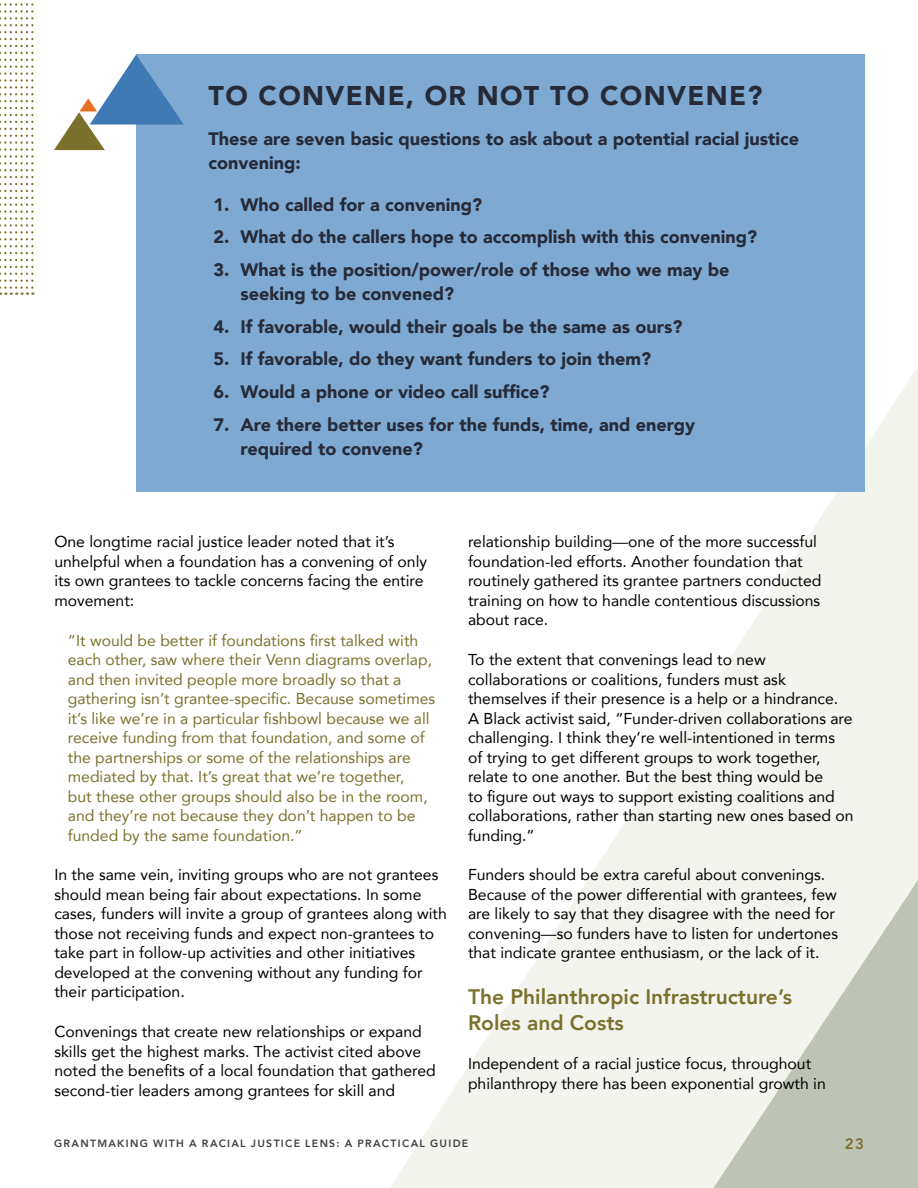
<style>
.page{position:relative;width:918px;height:1188px;background:#fff}
.page>*{position:absolute;margin:0;border:0;box-sizing:border-box;transform-origin:0 0}
.t1{font:900 27px "Avenir";letter-spacing:.05em;color:#272a37}
.t2{font:800 21px/25.5px "Avenir";color:#7a712d}
.t3{font:900 18px/24px "Avenir";color:#272a37}
.t4{font:15.75px/19.5px "Avenir";color:#000}
.t5{font:15.75px/19.5px "Avenir";color:#7a712d}
.t6{font:800 15px "Avenir";color:#7a712d}
.t7{font:800 10.5px "Avenir";letter-spacing:.125em;color:#404042}
</style>
<div class="page">
<svg style="left:378px;top:366px;width:540px;height:822px"></svg>
<svg style="left:701px;top:858px;width:217px;height:330px;background:#dbded4"></svg>
<svg style="left:0;top:3px;width:34px;height:292px"></svg>
<div style="left:136px;top:54px;width:729px;height:437px;background:#7ea9d3"></div>
<svg style="left:54px;top:55px;width:130px;height:95px"></svg>
<h1 class="t1" style="left:209px;top:72px;width:555px">TO CONVENE, OR NOT TO CONVENE?</h1>
<p class="t3" style="left:209px;top:127px;width:592px">These are seven basic questions to ask about a potential racial justice convening:</p>
<p class="t3" style="left:213px;top:192px;width:270px">1. Who called for a convening?</p>
<p class="t3" style="left:213px;top:225px;width:545px">2. What do the callers hope to accomplish with this convening?</p>
<p class="t3" style="left:240px;top:257px;width:491px;text-indent:-27px">3. What is the position/power/role of those who we may be seeking to be convened?</p>
<p class="t3" style="left:213px;top:314px;width:470px">4. If favorable, would their goals be the same as ours?</p>
<p class="t3" style="left:213px;top:347px;width:439px">5. If favorable, do they want funders to join them?</p>
<p class="t3" style="left:213px;top:379px;width:337px">6. Would a phone or video call suffice?</p>
<p class="t3" style="left:240px;top:412px;width:456px;text-indent:-27px">7. Are there better uses for the funds, time, and energy required to convene?</p>
<p class="t4" style="left:54px;top:532px;width:374px">One longtime racial justice leader noted that it’s unhelpful when a foundation has a convening of only its own grantees to tackle concerns facing the entire movement:</p>
<p class="t5" style="left:68px;top:630px;width:369px">“It would be better if foundations first talked with each other, saw where their Venn diagrams overlap, and then invited people more broadly so that a gathering isn’t grantee-specific. Because sometimes it’s like we’re in a particular fishbowl because we all receive funding from that foundation, and some of the partnerships or some of the relationships are mediated by that. It’s great that we’re together,<br>but these other groups should also be in the room, and they’re not because they don’t happen to be funded by the same foundation.”</p>
<p class="t4" style="left:54px;top:865px;width:394px">In the same vein, inviting groups who are not grantees should mean being fair about expectations. In some cases, funders will invite a group of grantees along with those not receiving funds and expect non-grantees to take part in follow-up activities and other initiatives developed at the convening without any funding for their participation.</p>
<p class="t4" style="left:54px;top:1022px;width:383px">Convenings that create new relationships or expand skills get the highest marks. The activist cited above noted the benefits of a local foundation that gathered second-tier leaders among grantees for skill and</p>
<p class="t4" style="left:468px;top:532px;width:355px">relationship building—one of the more successful foundation-led efforts. Another foundation that routinely gathered its grantee partners conducted training on how to handle contentious discussions about race.</p>
<p class="t4" style="left:468px;top:650px;width:387px">To the extent that convenings lead to new collaborations or coalitions, funders must ask themselves if their presence is a help or a hindrance.<br>A Black activist said, “Funder-driven collaborations are challenging. I think they’re well-intentioned in terms<br>of trying to get different groups to work together, relate to one another. But the best thing would be<br>to figure out ways to support existing coalitions and collaborations, rather than starting new ones based on funding.”</p>
<p class="t4" style="left:468px;top:865px;width:372px">Funders should be extra careful about convenings.<br>Because of the power differential with grantees, few are likely to say that they disagree with the need for convening—so funders have to listen for undertones that indicate grantee enthusiasm, or the lack of it.</p>
<h2 class="t2" style="left:468px;top:984px;width:326px">The Philanthropic Infrastructure’s<br>Roles and Costs</h2>
<p class="t4" style="left:468px;top:1054px;width:359px">Independent of a racial justice focus, throughout philanthropy there has been exponential growth in</p>
<p class="t7" style="left:54px;top:1135px;width:416px">GRANTMAKING WITH A RACIAL JUSTICE LENS: A PRACTICAL GUIDE</p>
<p class="t6" style="left:845px;top:1132px;width:21px">23</p>
</div>
